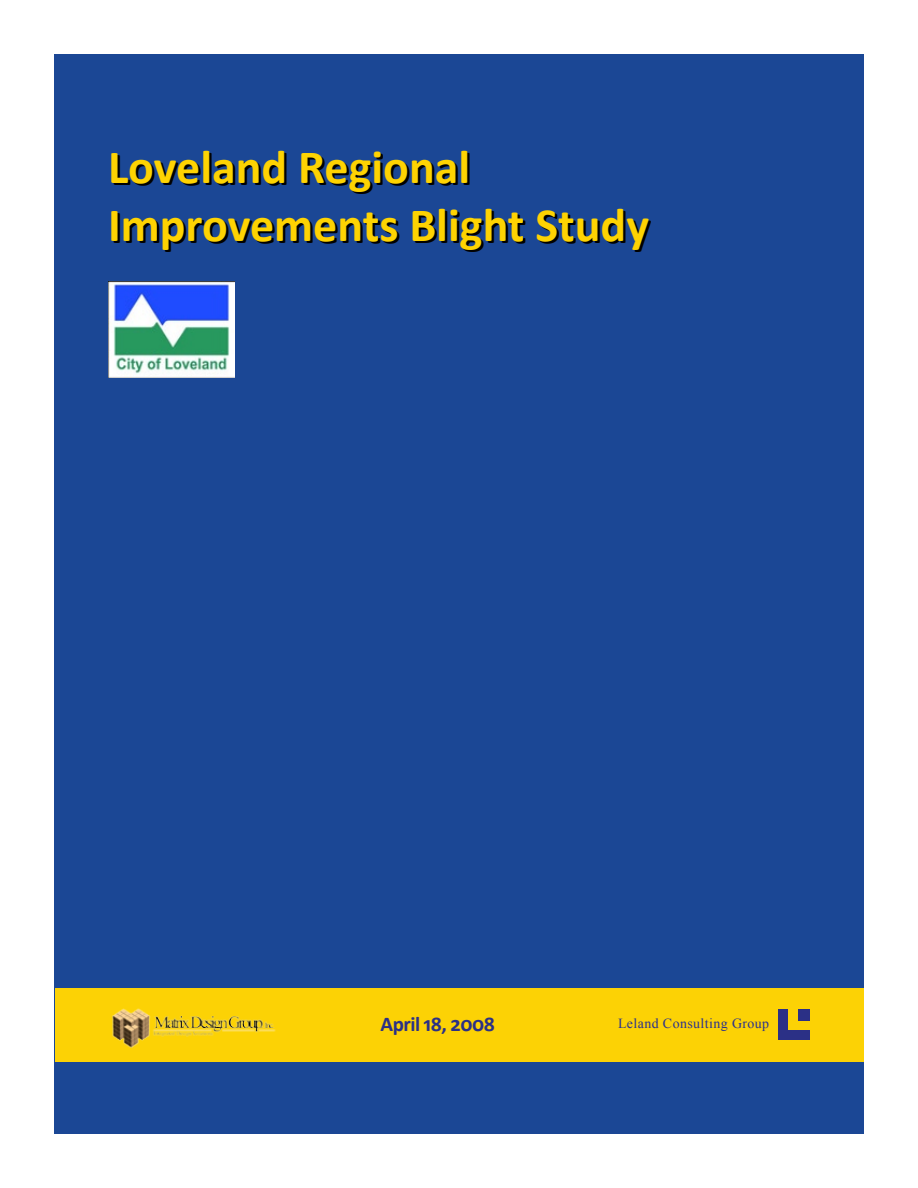
<style>
.page{position:relative;width:918px;height:1188px;background:#fff}
.page>*{position:absolute;margin:0;border:0;box-sizing:border-box;transform-origin:0 0}
.t1{font:700 48px/57.6px "Calibri";color:#fed302}
.t2{font:700 21px "Calibri";letter-spacing:-.025em;color:#2b3086}
.t3{font:13.95px "Times New Roman";letter-spacing:.03em;color:#2b318d}
</style>
<div class="page">
<div style="left:54px;top:54px;width:810px;height:1080px;background:#1b4795"></div>
<div style="left:56px;top:988px;width:808px;height:74px;background:#fcd205"></div>
<img style="left:112px;top:1008px;width:164px;height:40px">
<div style="left:778px;top:1010px;width:10px;height:30px;background:#2b3086"></div>
<div style="left:778px;top:1031px;width:32px;height:9px;background:#2b3086"></div>
<div style="left:798px;top:1010px;width:12px;height:11px;background:#2b3086"></div>
<img style="left:108px;top:282px;width:127px;height:96px">
<p class="t1" style="left:108px;top:136px;width:543px">Loveland Regional<br>Improvements Blight Study</p>
<p class="t2" style="left:381px;top:1011px;width:116px">April 18, 2008</p>
<p class="t3" style="left:618px;top:1014px;width:153px">Leland Consulting Group</p>
</div>
